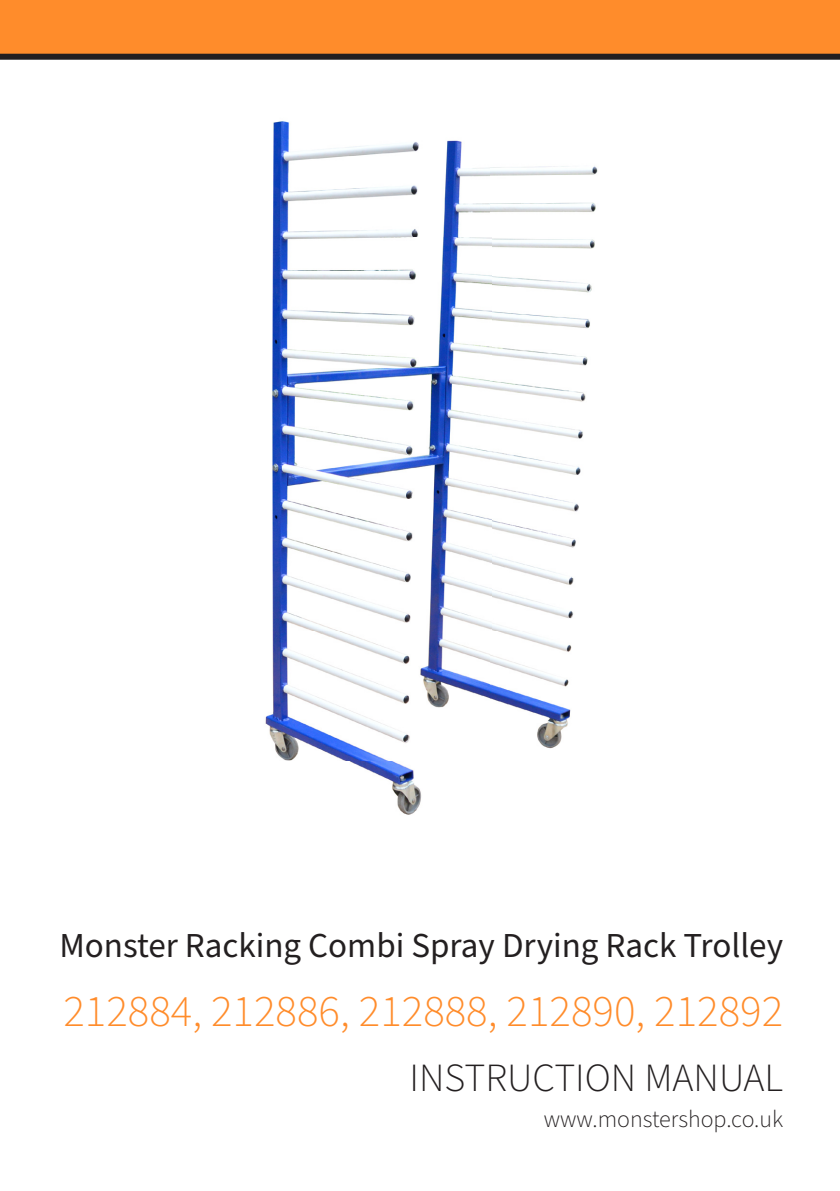
<style>
.page{position:relative;width:840px;height:1191px;background:#fff}
.page>*{position:absolute;margin:0;border:0;box-sizing:border-box;transform-origin:0 0}
.t1{font:300 45px "Source Sans Pro";color:#ff8c2b}
.t2{font:300 40px "Source Sans Pro";color:#231f20}
.t3{font:35px "Source Sans Pro";color:#231f20}
.t4{font:300 24px "Source Sans Pro";color:#231f20}
</style>
<div class="page">
<div style="left:0;top:0;width:839px;height:57px;background:#ff8c2b"></div>
<div style="left:0;top:54px;width:839px;height:6px;background:#231f20"></div>
<img style="left:265px;top:121px;width:333px;height:694px">
<p class="t3" style="left:59px;top:922px;width:725px">Monster Racking Combi Spray Drying Rack Trolley</p>
<p class="t1" style="left:63px;top:981px;width:721px">212884, 212886, 212888, 212890, 212892</p>
<p class="t2" style="left:409px;top:1051px;width:375px">INSTRUCTION MANUAL</p>
<p class="t4" style="left:543px;top:1102px;width:241px">www.monstershop.co.uk</p>
</div>
